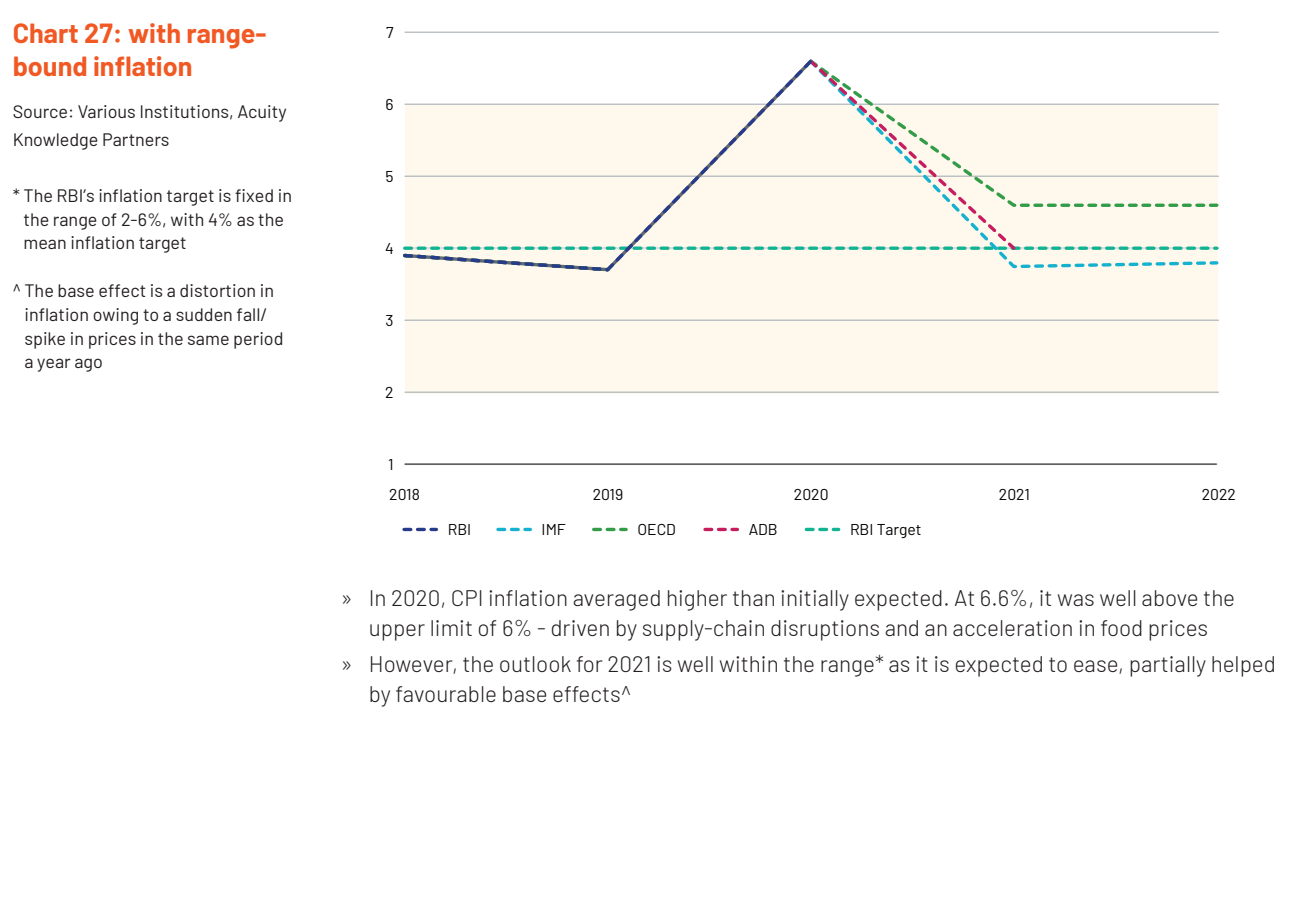
<style>
.page{position:relative;width:1296px;height:901px;background:#fff}
.page>*{position:absolute;margin:0;border:0;box-sizing:border-box;transform-origin:0 0}
.Chart-Title{font:700 27px/32.4px "Barlow";color:#f15924}
.t1{font:300 22.5px/30.4px "Barlow";color:#231f20;text-align:center}
.t2{font:18px/23.6px "Barlow";color:#231f20}
.t3{font:15.75px "Barlow";color:#040503}
</style>
<div class="page">
<div style="left:406px;top:105px;width:812px;height:288px;background:#fef9ec"></div>
<hr style="left:405px;top:319px;width:814px;height:2px;background:#a8afb6">
<hr style="left:405px;top:391px;width:814px;height:2px;background:#a8afb6">
<svg style="left:404px;top:528px;width:32px;height:3px"></svg>
<svg style="left:498px;top:528px;width:32px;height:3px"></svg>
<svg style="left:594px;top:528px;width:32px;height:3px"></svg>
<svg style="left:705px;top:528px;width:32px;height:3px"></svg>
<svg style="left:806px;top:528px;width:33px;height:3px"></svg>
<hr style="left:405px;top:32px;width:814px;height:1px;background:#a8afb6">
<hr style="left:405px;top:463px;width:813px;height:2px;background:#ddd">
<hr style="left:405px;top:463px;width:812px;height:2px;background:#616161">
<svg style="left:403px;top:59px;width:814px;height:215px"></svg>
<p class="Chart-Title" style="left:13px;top:15px;width:255px">Chart 27: with range&shy;bound inflation</p>
<p class="t2" style="left:13px;top:96px;width:275px;line-height:28.1px">Source: Various Institutions, Acuity<br>Knowledge Partners</p>
<p class="t2" style="left:23px;top:182px;width:270px;text-indent:-11px">* The RBI’s inflation target is fixed in the range of 2-6%, with 4% as the mean inflation target</p>
<p class="t2" style="left:24px;top:278px;width:261px;text-indent:-12px">^ The base effect is a distortion in inflation owing to a sudden fall/ spike in prices in the same period a year ago</p>
<p class="t3" style="left:386px;top:21px;width:9px">7</p>
<p class="t3" style="left:386px;top:93px;width:10px">6</p>
<p class="t3" style="left:386px;top:165px;width:10px">5</p>
<p class="t3" style="left:385px;top:237px;width:10px">4</p>
<p class="t3" style="left:386px;top:309px;width:10px">3</p>
<p class="t3" style="left:385px;top:381px;width:10px">2</p>
<p class="t3" style="left:388px;top:453px;width:7px">1</p>
<p class="t3" style="left:389px;top:482px;width:32px">2018</p>
<p class="t3" style="left:593px;top:482px;width:32px">2019</p>
<p class="t3" style="left:794px;top:482px;width:36px">2020</p>
<p class="t3" style="left:999px;top:482px;width:33px">2021</p>
<p class="t3" style="left:1202px;top:482px;width:36px">2022</p>
<p class="t3" style="left:448px;top:518px;width:25px">RBI</p>
<p class="t3" style="left:542px;top:518px;width:26px">IMF</p>
<p class="t3" style="left:637px;top:518px;width:40px">OECD</p>
<p class="t3" style="left:749px;top:518px;width:31px">ADB</p>
<p class="t3" style="left:850px;top:518px;width:73px">RBI Target</p>
<p class="t1" style="left:340px;top:581px;width:896px">» In 2020, CPI inflation averaged higher than initially expected. At 6.6%, it was well above the upper limit of 6% - driven by supply-chain disruptions and an acceleration in food prices</p>
<p class="t1" style="left:369px;top:646px;width:909px;text-align:left;text-indent:-28px">» However, the outlook for 2021 is well within the range* as it is expected to ease, partially helped by favourable base effects^</p>
</div>
